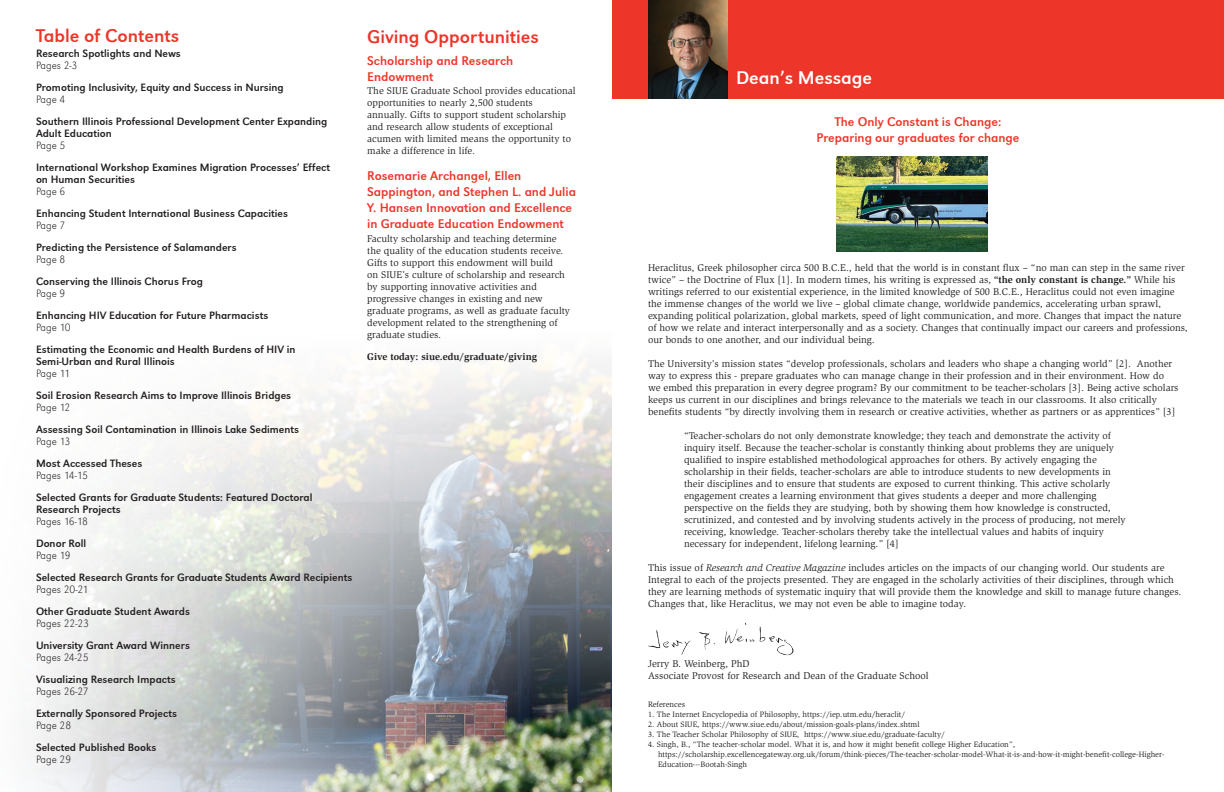
<style>
.page{position:relative;width:1224px;height:792px;background:#fff}
.page>*{position:absolute;margin:0;border:0;box-sizing:border-box;transform-origin:0 0}
.t1{font:19px "URW Grotesk T";color:#ee3529}
.t2{font:19px "URW Grotesk T";color:#fff}
.t3{font:13px/16px "URW Grotesk T";color:#ee3529}
.t4{font:11px/12px "URW Grotesk T";color:#231f20}
.t5{font:11px "URW Grotesk T Extr Ligh";letter-spacing:-.005em;color:#231f20}
.t6{font:10px/12px "Slimbach";color:#231f20}
.t7{font:700 10px "Slimbach";color:#231f20}
.t8{font:8px/10px "Slimbach";color:#231f20}
.s1{font-weight:700}
.s2{font-style:italic}
</style>
<div class="page">
<div style="left:612px;top:0;width:612px;height:99px;background:#ee3529"></div>
<img style="left:648px;top:0;width:79px;height:99px">
<img style="left:648px;top:623px;width:146px;height:33px">
<img style="left:31px;top:360px;width:581px;height:432px">
<img style="left:837px;top:156px;width:150px;height:95px">
<h1 class="t1" style="left:36px;top:24px;width:145px">Table of Contents</h1>
<p class="t4" style="left:36px;top:47px;width:146px">Research Spotlights and News</p>
<p class="t5" style="left:36px;top:58px;width:43px">Pages 2-3</p>
<p class="t4" style="left:36px;top:81px;width:249px">Promoting Inclusivity, Equity and Success in Nursing</p>
<p class="t5" style="left:36px;top:92px;width:31px">Page 4</p>
<p class="t4" style="left:36px;top:115px;width:293px">Southern Illinois Professional Development Center Expanding<br>Adult Education</p>
<p class="t5" style="left:36px;top:138px;width:31px">Page 5</p>
<p class="t4" style="left:36px;top:161px;width:296px">International Workshop Examines Migration Processes’ Effect on Human Securities</p>
<p class="t5" style="left:36px;top:184px;width:31px">Page 6</p>
<p class="t4" style="left:36px;top:207px;width:254px">Enhancing Student International Business Capacities</p>
<p class="t5" style="left:36px;top:218px;width:31px">Page 7</p>
<p class="t4" style="left:36px;top:241px;width:202px">Predicting the Persistence of Salamanders</p>
<p class="t5" style="left:36px;top:252px;width:31px">Page 8</p>
<p class="t4" style="left:36px;top:275px;width:168px">Conserving the Illinois Chorus Frog</p>
<p class="t5" style="left:36px;top:286px;width:31px">Page 9</p>
<p class="t4" style="left:36px;top:309px;width:234px">Enhancing HIV Education for Future Pharmacists</p>
<p class="t5" style="left:36px;top:320px;width:36px">Page 10</p>
<p class="t4" style="left:36px;top:343px;width:261px">Estimating the Economic and Health Burdens of HIV in<br>Semi-Urban and Rural Illinois</p>
<p class="t5" style="left:36px;top:366px;width:36px">Page 11</p>
<p class="t4" style="left:36px;top:389px;width:257px">Soil Erosion Research Aims to Improve Illinois Bridges</p>
<p class="t5" style="left:36px;top:400px;width:36px">Page 12</p>
<p class="t4" style="left:36px;top:423px;width:265px">Assessing Soil Contamination in Illinois Lake Sediments</p>
<p class="t5" style="left:36px;top:434px;width:36px">Page 13</p>
<p class="t4" style="left:36px;top:457px;width:108px">Most Accessed Theses</p>
<p class="t5" style="left:36px;top:468px;width:53px">Pages 14-15</p>
<p class="t4" style="left:36px;top:491px;width:278px">Selected Grants for Graduate Students: Featured Doctoral<br>Research Projects</p>
<p class="t5" style="left:36px;top:514px;width:54px">Pages 16-18</p>
<p class="t4" style="left:36px;top:537px;width:52px">Donor Roll</p>
<p class="t5" style="left:36px;top:548px;width:36px">Page 19</p>
<p class="t4" style="left:36px;top:571px;width:318px">Selected Research Grants for Graduate Students Award Recipients</p>
<p class="t5" style="left:36px;top:582px;width:54px">Pages 20-21</p>
<p class="t4" style="left:36px;top:605px;width:155px">Other Graduate Student Awards</p>
<p class="t5" style="left:36px;top:616px;width:55px">Pages 22-23</p>
<p class="t4" style="left:36px;top:639px;width:155px">University Grant Award Winners</p>
<p class="t5" style="left:36px;top:650px;width:54px">Pages 24-25</p>
<p class="t4" style="left:36px;top:673px;width:141px">Visualizing Research Impacts</p>
<p class="t5" style="left:36px;top:684px;width:54px">Pages 26-27</p>
<p class="t4" style="left:36px;top:707px;width:142px">Externally Sponsored Projects</p>
<p class="t5" style="left:36px;top:718px;width:37px">Page 28</p>
<p class="t4" style="left:36px;top:741px;width:122px">Selected Published Books</p>
<p class="t5" style="left:36px;top:752px;width:37px">Page 29</p>
<h1 class="t1" style="left:367px;top:26px;width:173px">Giving Opportunities</h1>
<h2 class="t3" style="left:367px;top:52px;width:148px">Scholarship and Research<br>Endowment</h2>
<p class="t6" style="left:367px;top:85px;width:210px">The SIUE Graduate School provides educational opportunities to nearly 2,500 students<br>annually. Gifts to support student scholarship and research allow students of exceptional acumen with limited means the opportunity to make a difference in life.</p>
<h2 class="t3" style="left:367px;top:168px;width:210px">Rosemarie Archangel, Ellen Sappington, and Stephen L. and Julia Y. Hansen Innovation and Excellence in Graduate Education Endowment</h2>
<p class="t6" style="left:367px;top:232px;width:204px">Faculty scholarship and teaching determine the quality of the education students receive.<br>Gifts to support this endowment will build<br>on SIUE’s culture of scholarship and research by supporting innovative activities and progressive changes in existing and new graduate programs, as well as graduate faculty development related to the strengthening of graduate studies.</p>
<p class="t7" style="left:367px;top:350px;width:171px">Give today: siue.edu/graduate/giving</p>
<h1 class="t2" style="left:736px;top:66px;width:138px">Dean’s Message</h1>
<h2 class="t3" style="left:816px;top:113px;width:205px;line-height:16.4px;text-align:center">The Only Constant is Change:<br>Preparing our graduates for change</h2>
<p class="t6" style="left:648px;top:262px;width:541px">Heraclitus, Greek philosopher circa 500 B.C.E., held that the world is in constant flux – “no man can step in the same river twice” – the Doctrine of Flux [1]. In modern times, his writing is expressed as, <span class="s1">“the only constant is change.”</span> While his writings referred to our existential experience, in the limited knowledge of 500 B.C.E., Heraclitus could not even imagine the immense changes of the world we live – global climate change, worldwide pandemics, accelerating urban sprawl, expanding political polarization, global markets, speed of light communication, and more. Changes that impact the nature of how we relate and interact interpersonally and as a society. Changes that continually impact our careers and professions, our bonds to one another, and our individual being.</p>
<p class="t6" style="left:648px;top:358px;width:532px">The University’s mission states “develop professionals, scholars and leaders who shape a changing world” [2]. Another way to express this - prepare graduates who can manage change in their profession and in their environment. How do we embed this preparation in every degree program? By our commitment to be teacher-scholars [3]. Being active scholars keeps us current in our disciplines and brings relevance to the materials we teach in our classrooms. It also critically benefits students “by directly involving them in research or creative activities, whether as partners or as apprentices” [3]</p>
<p class="t6" style="left:684px;top:430px;width:443px">“Teacher-scholars do not only demonstrate knowledge; they teach and demonstrate the activity of inquiry itself. Because the teacher-scholar is constantly thinking about problems they are uniquely qualified to inspire established methodological approaches for others. By actively engaging the scholarship in their fields, teacher-scholars are able to introduce students to new developments in their disciplines and to ensure that students are exposed to current thinking. This active scholarly engagement creates a learning environment that gives students a deeper and more challenging perspective on the fields they are studying, both by showing them how knowledge is constructed, scrutinized, and contested and by involving students actively in the process of producing, not merely receiving, knowledge. Teacher-scholars thereby take the intellectual values and habits of inquiry necessary for independent, lifelong learning.” [4]</p>
<p class="t6" style="left:648px;top:562px;width:535px">This issue of <span class="s2">Research and Creative Magazine</span> includes articles on the impacts of our changing world. Our students are Integral to each of the projects presented. They are engaged in the scholarly activities of their disciplines, through which they are learning methods of systematic inquiry that will provide them the knowledge and skill to manage future changes.<br>Changes that, like Heraclitus, we may not even be able to imagine today.</p>
<p class="t6" style="left:648px;top:658px;width:282px">Jerry B. Weinberg, PhD<br>Associate Provost for Research and Dean of the Graduate School</p>
<p class="t8" style="left:648px;top:700px;width:39px">References</p>
<p class="t8" style="left:648px;top:710px;width:259px">1. The Internet Encyclopedia of Philosophy, https://iep.utm.edu/heraclit/</p>
<p class="t8" style="left:648px;top:720px;width:273px">2. About SIUE, https://www.siue.edu/about/mission-goals-plans/index.shtml</p>
<p class="t8" style="left:648px;top:730px;width:298px">3. The Teacher Scholar Philosophy of SIUE, https://www.siue.edu/graduate-faculty/</p>
<p class="t8" style="left:658px;top:740px;width:508px;text-indent:-10px">4. Singh, B., “The teacher-scholar model. What it is, and how it might benefit college Higher Education”, https://scholarship.excellencegateway.org.uk/forum/think-pieces/The-teacher-scholar-model-What-it-is-and-how-it-might-benefit-college-Higher-<br>Education---Bootah-Singh</p>
</div>
